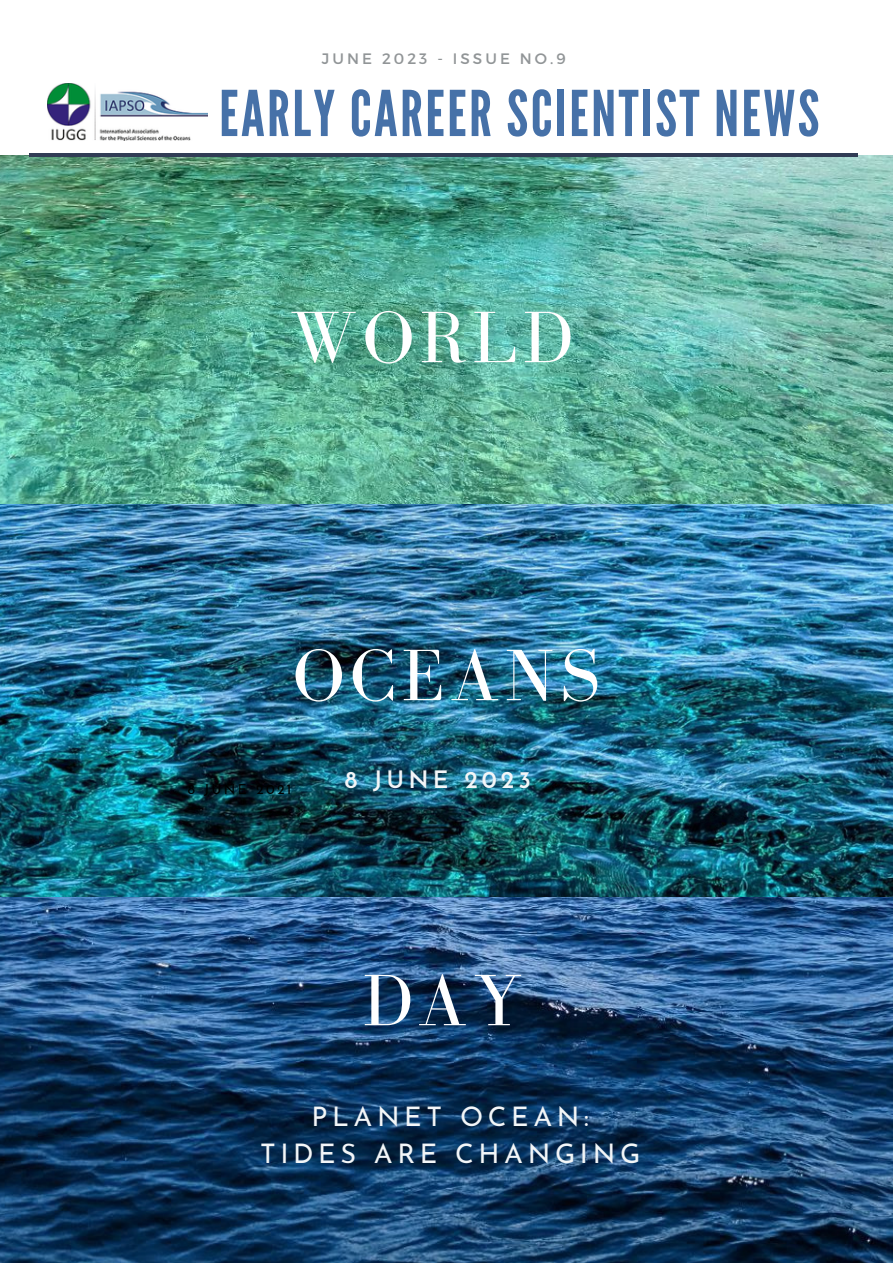
<style>
.page{position:relative;width:893px;height:1264px;background:#fff}
.page>*{position:absolute;margin:0;border:0;box-sizing:border-box;transform-origin:0 0}
.t1{font:75px "Bodoni FLF";letter-spacing:.075em;color:#fff}
.t2{font:63px "League Gothic";letter-spacing:.04em;color:#4671a8}
.t3{font:27px "Josefin Sans";letter-spacing:.17em;color:#f3f6f8}
.t4{font:600 24px "Josefin Sans";letter-spacing:.17em;color:#f3f6f8}
.t5{font:15.15px "Montserrat";letter-spacing:.2em;color:#919597}
.t6{font:13.8px "Josefin Sans";letter-spacing:.17em;color:#000}
</style>
<div class="page">
<img style="left:0;top:155px;width:892px;height:349px">
<img style="left:0;top:504px;width:892px;height:758px">
<hr style="left:29px;top:154px;width:828px;height:3px;background:#313c55">
<img style="left:48px;top:83px;width:159px;height:57px">
<p class="t5" style="left:322px;top:48px;width:245px">JUNE 2023 - ISSUE NO.9</p>
<p class="t2" style="left:219px;top:77px;width:601px">EARLY CAREER SCIENTIST NEWS</p>
<p class="t1" style="left:289px;top:297px;width:284px">WORLD</p>
<p class="t1" style="left:292px;top:634px;width:309px">OCEANS</p>
<p class="t6" style="left:188px;top:783px;width:105px">8 JUNE 2021</p>
<p class="t4" style="left:345px;top:770px;width:188px">8 JUNE 2023</p>
<p class="t1" style="left:362px;top:959px;width:161px">DAY</p>
<p class="t3" style="left:311px;top:1106px;width:279px">PLANET OCEAN:</p>
<p class="t3" style="left:260px;top:1143px;width:382px">TIDES ARE CHANGING</p>
</div>
